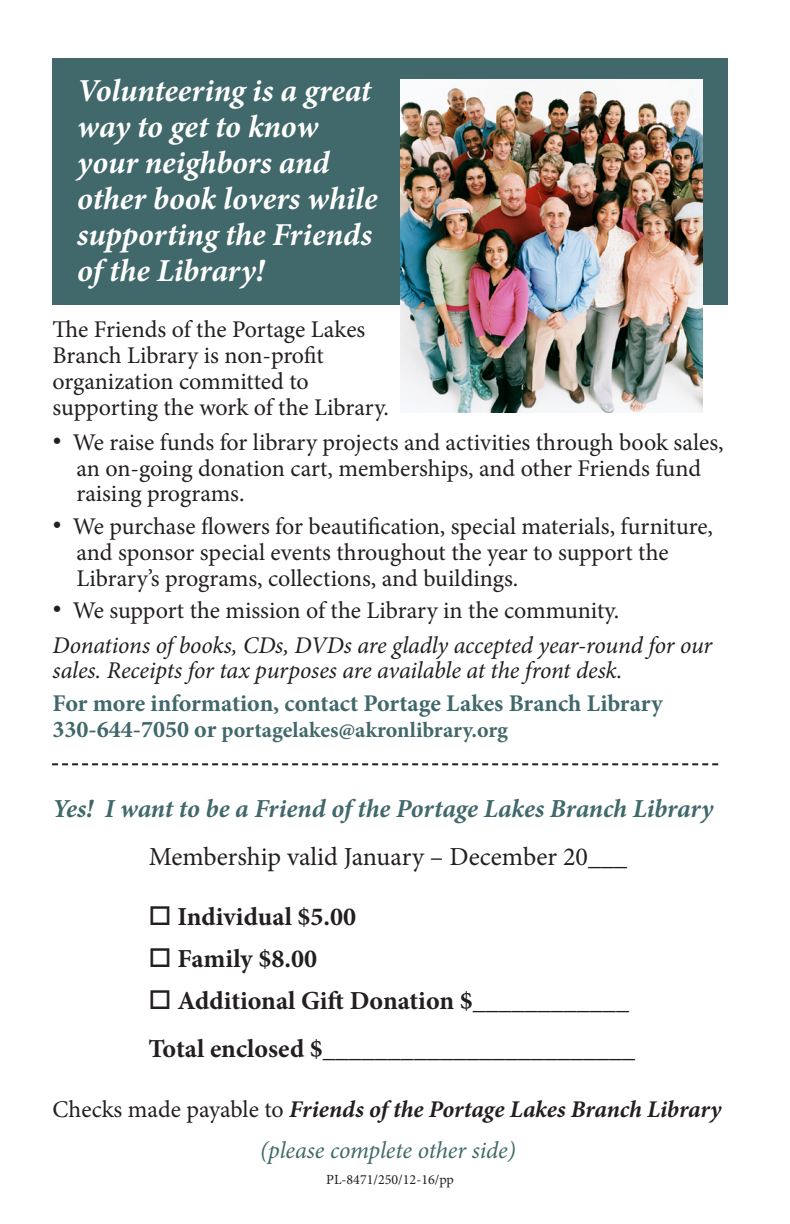
<style>
.page{position:relative;width:790px;height:1224px;background:#fff}
.page>*{position:absolute;margin:0;border:0;box-sizing:border-box;transform-origin:0 0}
.t1{font:italic 700 32px/36px "Minion Pro";letter-spacing:-.005em;color:#fff}
.t2{font:700 26px "Minion Pro";color:#231f20}
.t3{font:italic 700 26px "Minion Pro";letter-spacing:-.005em;color:#41686a}
.t4{font:26px "Minion Pro";color:#231f20}
.List_Paragraph{font:24px/25.8px "Minion Pro";letter-spacing:-.005em;color:#231f20}
.t5{font:italic 24px/25.8px "Minion Pro";letter-spacing:-.01em;color:#231f20}
.t6{font:italic 700 24px "Minion Pro";letter-spacing:-.005em;color:#231f20}
.t7{font:700 24px "Minion Pro";color:#41686a}
.t8{font:italic 24px "Minion Pro";letter-spacing:-.005em;color:#41686a}
.t9{font:700 22px "Minion Pro";color:#41686a}
.t10{font:14px "Minion Pro";color:#231f20}
.s1{font-size:24px}
.s2{font-weight:400;font-style:normal}
</style>
<div class="page">
<div style="left:52px;top:58px;width:675px;height:247px;background:#41686a"></div>
<svg style="left:52px;top:763px;width:665px;height:2px"></svg>
<img style="left:400px;top:80px;width:302px;height:333px">
<p class="t1" style="left:77px;top:72px;width:301px">Volunteering is a great way to get to know your neighbors and other book lovers while supporting the Friends of the Library!</p>
<p class="List_Paragraph" style="left:52px;top:317px;width:338px">The Friends of the Portage Lakes<br>Branch Library is non-profit organization committed to supporting the work of the Library.</p>
<p class="List_Paragraph" style="left:76px;top:429px;width:648px;text-indent:-24px">• We raise funds for library projects and activities through book sales, an on-going donation cart, memberships, and other Friends fund raising programs.</p>
<p class="List_Paragraph" style="left:76px;top:513px;width:637px;text-indent:-24px">• We purchase flowers for beautification, special materials, furniture, and sponsor special events throughout the year to support the<br>Library’s programs, collections, and buildings.</p>
<p class="List_Paragraph" style="left:52px;top:598px;width:568px">• We support the mission of the Library in the community.</p>
<p class="t5" style="left:52px;top:632px;width:661px">Donations of books, CDs, DVDs are gladly accepted year-round for our sales. Receipts for tax purposes are available at the front desk.</p>
<p class="t7" style="left:52px;top:686px;width:611px">For more information, contact Portage Lakes Branch Library</p>
<p class="t9" style="left:52px;top:714px;width:457px"><span class="s1">330-644-7050 or</span> portagelakes@akronlibrary.org</p>
<p class="t3" style="left:52px;top:791px;width:661px">Yes! I want to be a Friend of the Portage Lakes Branch Library</p>
<p class="t4" style="left:149px;top:840px;width:479px">Membership valid January – December 20___</p>
<p class="t2" style="left:148px;top:898px;width:209px">□ Individual $5.00</p>
<p class="t2" style="left:148px;top:940px;width:170px">□ Family $8.00</p>
<p class="t2" style="left:148px;top:982px;width:481px">□ Additional Gift Donation $____________</p>
<p class="t2" style="left:148px;top:1030px;width:488px">Total enclosed $________________________</p>
<p class="t6" style="left:52px;top:1092px;width:670px"><span class="s2">Checks made payable to</span> Friends of the Portage Lakes Branch Library</p>
<p class="t8" style="left:260px;top:1134px;width:257px">(please complete other side)</p>
<p class="t10" style="left:326px;top:1170px;width:129px">PL-8471/250/12-16/pp</p>
</div>
